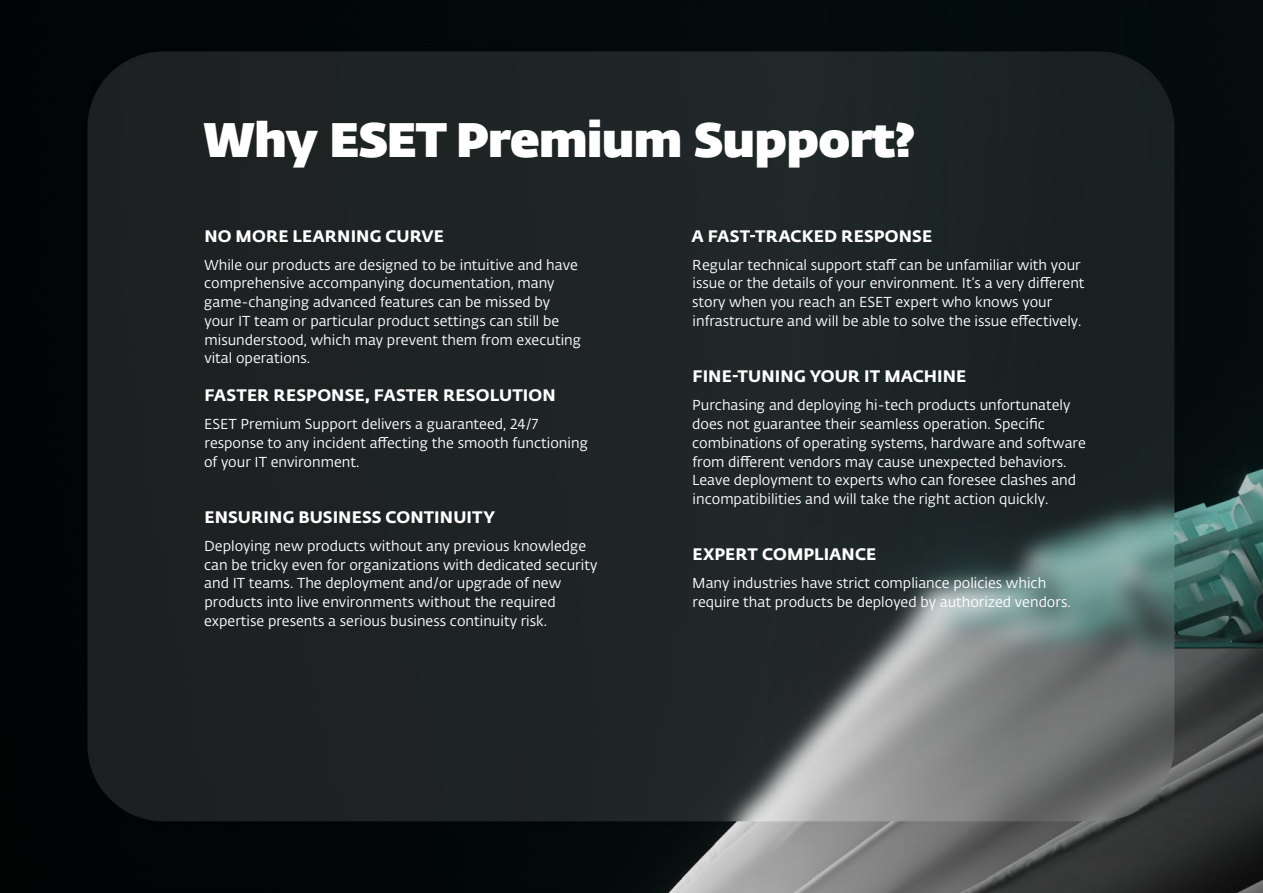
<style>
.page{position:relative;width:1263px;height:893px;background:#fff}
.page>*{position:absolute;margin:0;border:0;box-sizing:border-box;transform-origin:0 0}
.t1{font:800 48px "Fedra Sans Dis Std";color:#fff}
.t2{font:16.5px "Fedra Sans Alt Pro Bold LF";letter-spacing:.01em;color:#fff}
.t3{font:14.25px/18.8px "Fedra Sans Alt Pro Book LF";color:#fff}
</style>
<div class="page">
<img style="left:0;top:0;width:657px;height:893px">
<svg style="left:657px;top:0;width:606px;height:893px;fill:#1f2628"></svg>
<h1 class="t1" style="left:204px;top:101px;width:712px">Why ESET Premium Support?</h1>
<p class="t2" style="left:204px;top:222px;width:241px">NO MORE LEARNING CURVE</p>
<p class="t3" style="left:204px;top:255px;width:379px">While our products are designed to be intuitive and have comprehensive accompanying documentation, many game-changing advanced features can be missed by your IT team or particular product settings can still be misunderstood, which may prevent them from executing vital operations.</p>
<p class="t2" style="left:204px;top:382px;width:353px">FASTER RESPONSE, FASTER RESOLUTION</p>
<p class="t3" style="left:204px;top:414px;width:385px">ESET Premium Support delivers a guaranteed, 24/7 response to any incident affecting the smooth functioning of your IT environment.</p>
<p class="t2" style="left:204px;top:504px;width:292px">ENSURING BUSINESS CONTINUITY</p>
<p class="t3" style="left:204px;top:536px;width:395px">Deploying new products without any previous knowledge can be tricky even for organizations with dedicated security and IT teams. The deployment and/or upgrade of new products into live environments without the required expertise presents a serious business continuity risk.</p>
<p class="t2" style="left:692px;top:222px;width:242px">A FAST-TRACKED RESPONSE</p>
<p class="t3" style="left:692px;top:255px;width:394px">Regular technical support staff can be unfamiliar with your issue or the details of your environment. It’s a very different story when you reach an ESET expert who knows your infrastructure and will be able to solve the issue effectively.</p>
<p class="t2" style="left:692px;top:363px;width:275px">FINE-TUNING YOUR IT MACHINE</p>
<p class="t3" style="left:692px;top:395px;width:395px">Purchasing and deploying hi-tech products unfortunately does not guarantee their seamless operation. Specific combinations of operating systems, hardware and software from different vendors may cause unexpected behaviors.<br>Leave deployment to experts who can foresee clashes and incompatibilities and will take the right action quickly.</p>
<p class="t2" style="left:692px;top:541px;width:185px">EXPERT COMPLIANCE</p>
<p class="t3" style="left:692px;top:574px;width:380px">Many industries have strict compliance policies which require that products be deployed by authorized vendors.</p>
</div>
